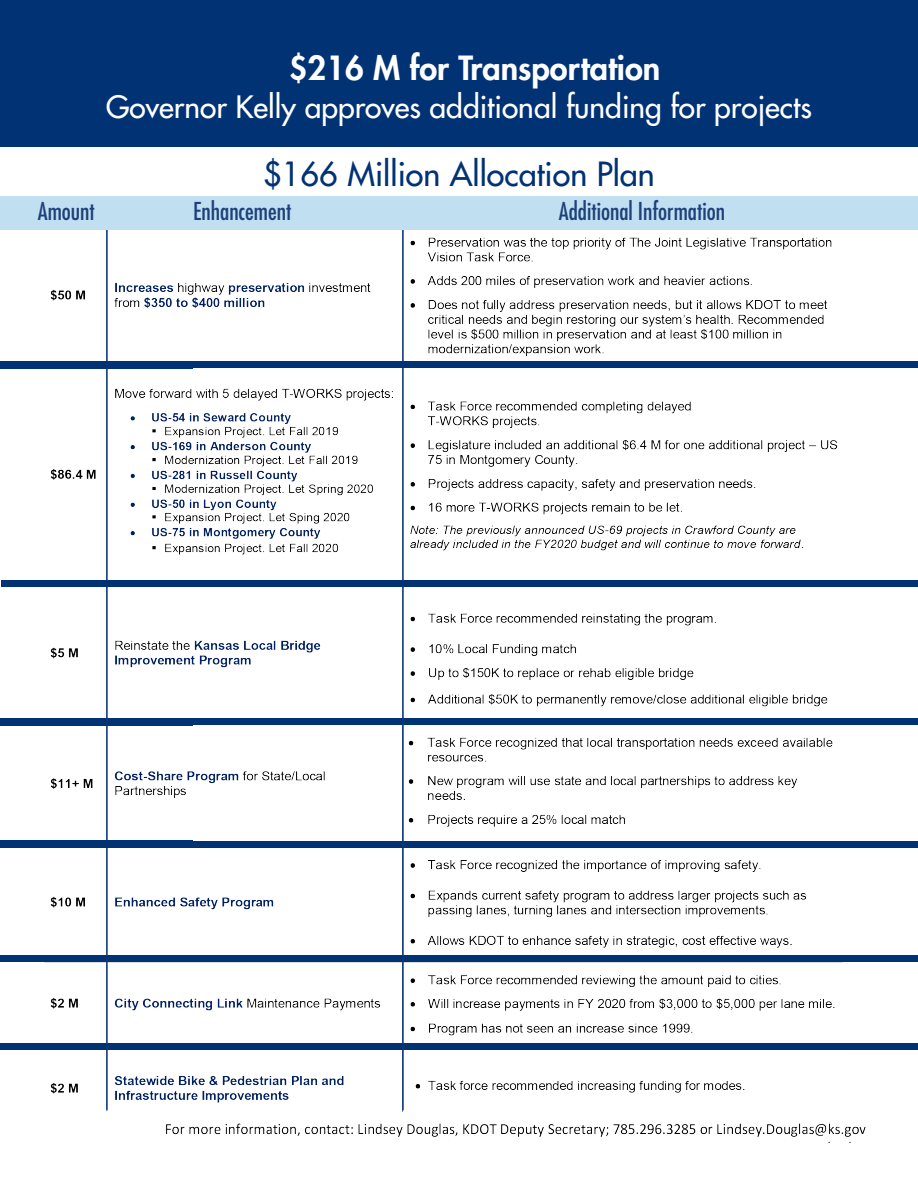
<style>
.page{position:relative;width:918px;height:1188px;background:#fff}
.page>*{position:absolute;margin:0;border:0;box-sizing:border-box;transform-origin:0 0}
.t1{font:32.4px "Futura LT";color:#013274}
.t2{font:800 32.4px "Futura LT";color:#fff}
.t3{font:30px "Futura LT";color:#fff}
.t4{font:condensed 24px "Futura LT";color:#1e417b}
</style>
<div class="page">
<img style="left:166px;top:1123px;width:700px;height:19px">
<div style="left:0;top:0;width:918px;height:147px;background:#013274"></div>
<img style="left:45px;top:237px;width:798px;height:875px">
<div style="left:2px;top:580px;width:916px;height:7px;background:#013274"></div>
<div style="left:0;top:362px;width:918px;height:6px;background:#013274"></div>
<div style="left:0;top:719px;width:918px;height:6px;background:#013274"></div>
<div style="left:0;top:841px;width:918px;height:6px;background:#013274"></div>
<div style="left:0;top:955px;width:918px;height:7px;background:#013274"></div>
<div style="left:0;top:1043px;width:918px;height:7px;background:#013274"></div>
<hr style="left:106px;top:227px;width:2px;height:883px;background:#013274">
<hr style="left:402px;top:227px;width:2px;height:883px;background:#013274">
<div style="left:0;top:197px;width:918px;height:32px;background:#c0dff0"></div>
<p class="t2" style="left:289px;top:46px;width:373px">$216 M for Transportation</p>
<p class="t3" style="left:106px;top:88px;width:707px">Governor Kelly approves additional funding for projects</p>
<p class="t1" style="left:263px;top:153px;width:393px">$166 Million Allocation Plan</p>
<p class="t4" style="left:38px;top:197px;width:59px">Amount</p>
<p class="t4" style="left:193px;top:197px;width:100px">Enhancement</p>
<p class="t4" style="left:559px;top:197px;width:168px">Additional Information</p>
</div>
